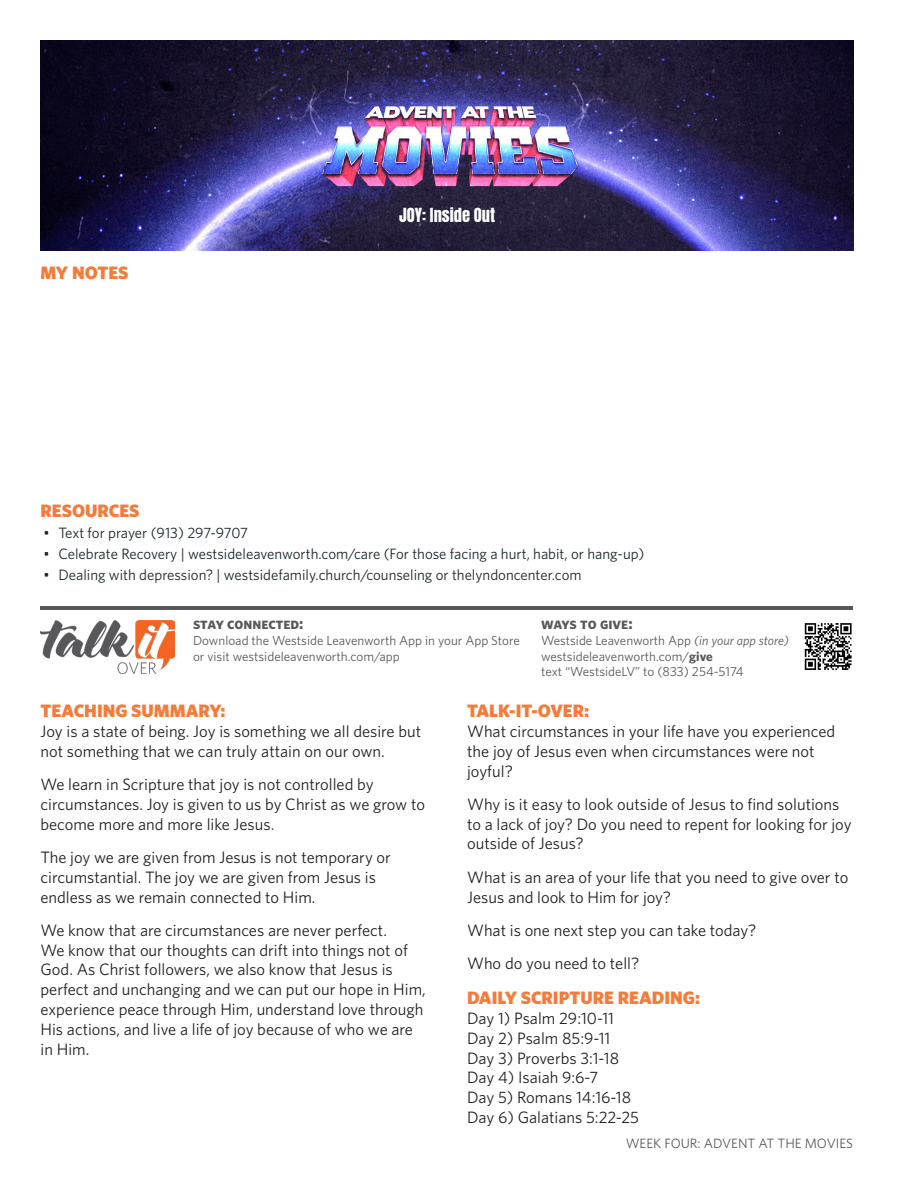
<style>
.page{position:relative;width:918px;height:1188px;background:#fff}
.page>*{position:absolute;margin:0;border:0;box-sizing:border-box;transform-origin:0 0}
.H2_Orange{font:900 18px "Whitney HTF";color:#f47c3b}
.TIO-paragraph{font:16.5px/19.8px "Whitney HTF";color:#231f20}
.TIO-Scriptures{font:16.5px "Whitney HTF";color:#231f20}
.t1{font:16.5px "Anton";color:#fff}
.t2{font:16.05px "Whitney HTF Bold SC";letter-spacing:-.01em;color:#57585a}
.t3{font:15px "Whitney HTF";color:#1d2629}
.t4{font:13.5px "Whitney HTF";color:#57585a}
.t5{font:13.05px/15.8px "Whitney HTF";color:#57585a}
.s1{font-style:italic}
.s2{font-weight:700}
</style>
<div class="page">
<hr style="left:40px;top:606px;width:813px;height:3px;background:#58585a">
<img style="left:40px;top:620px;width:134px;height:53px">
<svg style="left:804px;top:623px;width:1px;height:47px"></svg>
<svg style="left:805px;top:623px;width:47px;height:47px"></svg>
<img style="left:40px;top:40px;width:813px;height:210px">
<p class="H2_Orange" style="left:40px;top:262px;width:90px">MY NOTES</p>
<p class="t1" style="left:399px;top:206px;width:98px">JOY: Inside Out</p>
<p class="H2_Orange" style="left:40px;top:500px;width:101px">RESOURCES</p>
<p class="t3" style="left:44px;top:524px;width:206px">• Text for prayer (913) 297-9707</p>
<p class="t3" style="left:44px;top:545px;width:602px">• Celebrate Recovery | westsideleavenworth.com/care (For those facing a hurt, habit, or hang-up)</p>
<p class="t3" style="left:44px;top:566px;width:540px">• Dealing with depression? | westsidefamily.church/counseling or thelyndoncenter.com</p>
<p class="t2" style="left:193px;top:614px;width:112px">stay connected:</p>
<p class="t5" style="left:193px;top:632px;width:328px">Download the Westside Leavenworth App in your App Store or visit westsideleavenworth.com/app</p>
<p class="t2" style="left:541px;top:614px;width:93px">ways to give:</p>
<p class="t5" style="left:541px;top:632px;width:249px">Westside Leavenworth App <span class="s1">(in your app store) </span>westsideleavenworth.com/<span class="s2">give<br></span>text “WestsideLV” to (833) 254-5174</p>
<p class="H2_Orange" style="left:40px;top:700px;width:187px">TEACHING SUMMARY:</p>
<p class="TIO-paragraph" style="left:40px;top:721px;width:382px">Joy is a state of being. Joy is something we all desire but not something that we can truly attain on our own.</p>
<p class="TIO-paragraph" style="left:40px;top:774px;width:386px">We learn in Scripture that joy is not controlled by circumstances. Joy is given to us by Christ as we grow to become more and more like Jesus.</p>
<p class="TIO-paragraph" style="left:40px;top:847px;width:352px">The joy we are given from Jesus is not temporary or circumstantial. The joy we are given from Jesus is endless as we remain connected to Him.</p>
<p class="TIO-paragraph" style="left:40px;top:920px;width:387px">We know that are circumstances are never perfect.<br>We know that our thoughts can drift into things not of God. As Christ followers, we also know that Jesus is perfect and unchanging and we can put our hope in Him, experience peace through Him, understand love through His actions, and live a life of joy because of who we are in Him.</p>
<p class="H2_Orange" style="left:467px;top:700px;width:124px">TALK-IT-OVER:</p>
<p class="TIO-paragraph" style="left:467px;top:721px;width:370px">What circumstances in your life have you experienced the joy of Jesus even when circumstances were not joyful?</p>
<p class="TIO-paragraph" style="left:467px;top:794px;width:386px">Why is it easy to look outside of Jesus to find solutions to a lack of joy? Do you need to repent for looking for joy outside of Jesus?</p>
<p class="TIO-paragraph" style="left:467px;top:867px;width:383px">What is an area of your life that you need to give over to<br>Jesus and look to Him for joy?</p>
<p class="TIO-paragraph" style="left:467px;top:920px;width:291px">What is one next step you can take today?</p>
<p class="TIO-paragraph" style="left:467px;top:953px;width:174px">Who do you need to tell?</p>
<p class="H2_Orange" style="left:467px;top:987px;width:235px">DAILY SCRIPTURE READING:</p>
<p class="TIO-Scriptures" style="left:467px;top:1009px;width:148px">Day 1) Psalm 29:10-11</p>
<p class="TIO-Scriptures" style="left:467px;top:1028px;width:145px">Day 2) Psalm 85:9-11</p>
<p class="TIO-Scriptures" style="left:467px;top:1048px;width:154px">Day 3) Proverbs 3:1-18</p>
<p class="TIO-Scriptures" style="left:467px;top:1068px;width:133px">Day 4) Isaiah 9:6-7</p>
<p class="TIO-Scriptures" style="left:467px;top:1088px;width:166px">Day 5) Romans 14:16-18</p>
<p class="TIO-Scriptures" style="left:467px;top:1108px;width:174px">Day 6) Galatians 5:22-25</p>
<p class="t4" style="left:626px;top:1135px;width:229px">WEEK FOUR: ADVENT AT THE MOVIES</p>
</div>
